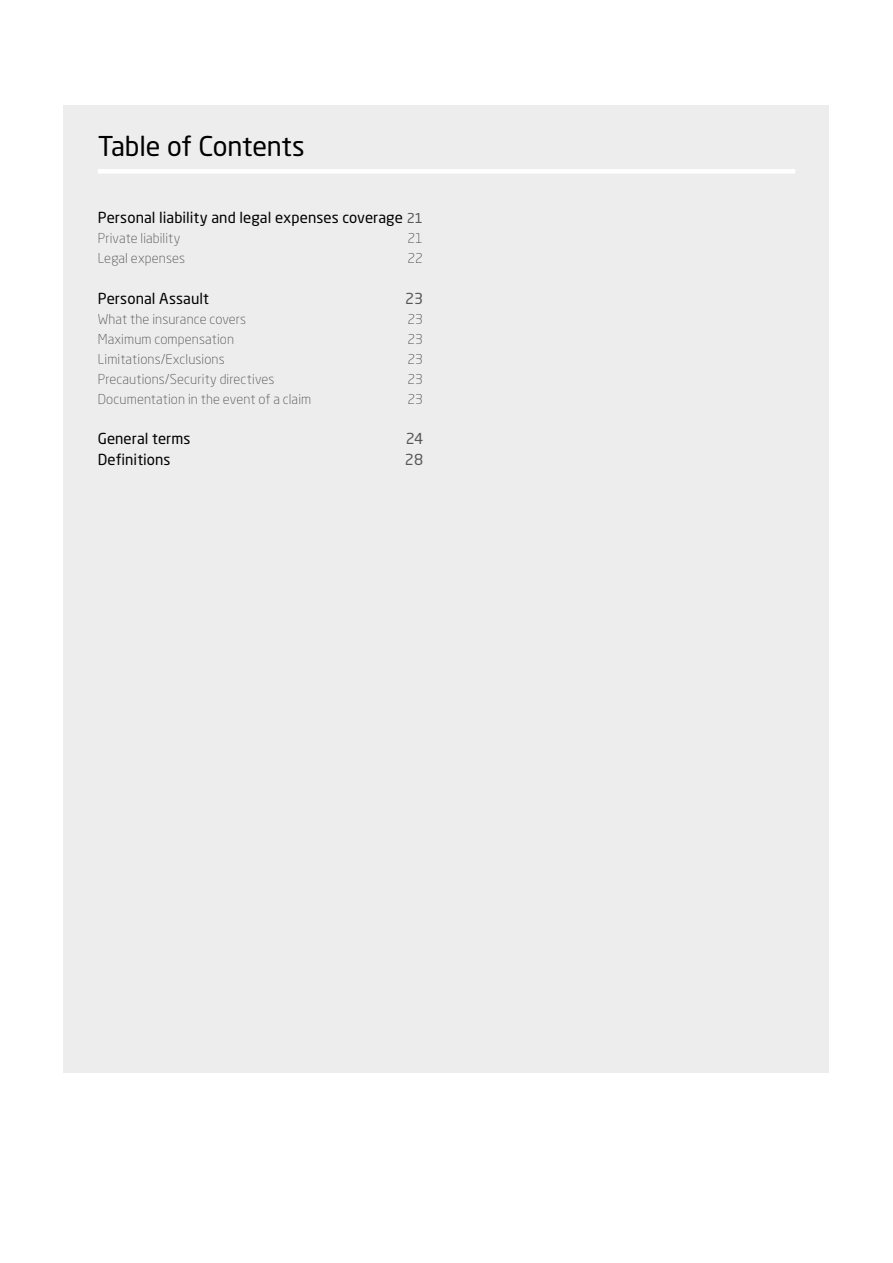
<style>
.page{position:relative;width:893px;height:1263px;background:#fff}
.page>*{position:absolute;margin:0;border:0;box-sizing:border-box;transform-origin:0 0}
.t1{font:27px "Neo Sans W1 G";letter-spacing:-.01em;color:#000}
.t2{font:15px "Neo Sans W1 G";letter-spacing:.005em;color:#000}
.t3{font:15px "Neo Sans W1 G";color:#575756}
.t4{font:300 13.5px "Neo Sans W1 G";letter-spacing:.01em;color:#575756}
.s1{font-size:13.5px;color:#575756}
</style>
<div class="page">
<div style="left:64px;top:105px;width:765px;height:968px;background:#ededed"></div>
<div style="left:98px;top:169px;width:697px;height:5px;background:#fff"></div>
<h1 class="t1" style="left:98px;top:130px;width:209px">Table of Contents</h1>
<p class="t2" style="left:98px;top:208px;width:327px">Personal liability and legal expenses coverage <span class="s1">21</span></p>
<p class="t4" style="left:98px;top:230px;width:84px">Private liability</p>
<p class="t4" style="left:407px;top:230px;width:17px">21</p>
<p class="t4" style="left:98px;top:250px;width:89px">Legal expenses</p>
<p class="t4" style="left:408px;top:250px;width:17px">22</p>
<p class="t2" style="left:98px;top:289px;width:113px">Personal Assault</p>
<p class="t3" style="left:405px;top:289px;width:19px">23</p>
<p class="t4" style="left:98px;top:310px;width:150px">What the insurance covers</p>
<p class="t4" style="left:408px;top:310px;width:17px">23</p>
<p class="t4" style="left:98px;top:331px;width:138px">Maximum compensation</p>
<p class="t4" style="left:408px;top:331px;width:17px">23</p>
<p class="t4" style="left:98px;top:351px;width:128px">Limitations/Exclusions</p>
<p class="t4" style="left:408px;top:351px;width:17px">23</p>
<p class="t4" style="left:98px;top:371px;width:178px">Precautions/Security directives</p>
<p class="t4" style="left:408px;top:371px;width:17px">23</p>
<p class="t4" style="left:98px;top:391px;width:215px">Documentation in the event of a claim</p>
<p class="t4" style="left:408px;top:391px;width:17px">23</p>
<p class="t2" style="left:98px;top:430px;width:94px">General terms</p>
<p class="t3" style="left:406px;top:430px;width:19px">24</p>
<p class="t2" style="left:98px;top:450px;width:74px">Definitions</p>
<p class="t3" style="left:405px;top:450px;width:20px">28</p>
</div>
